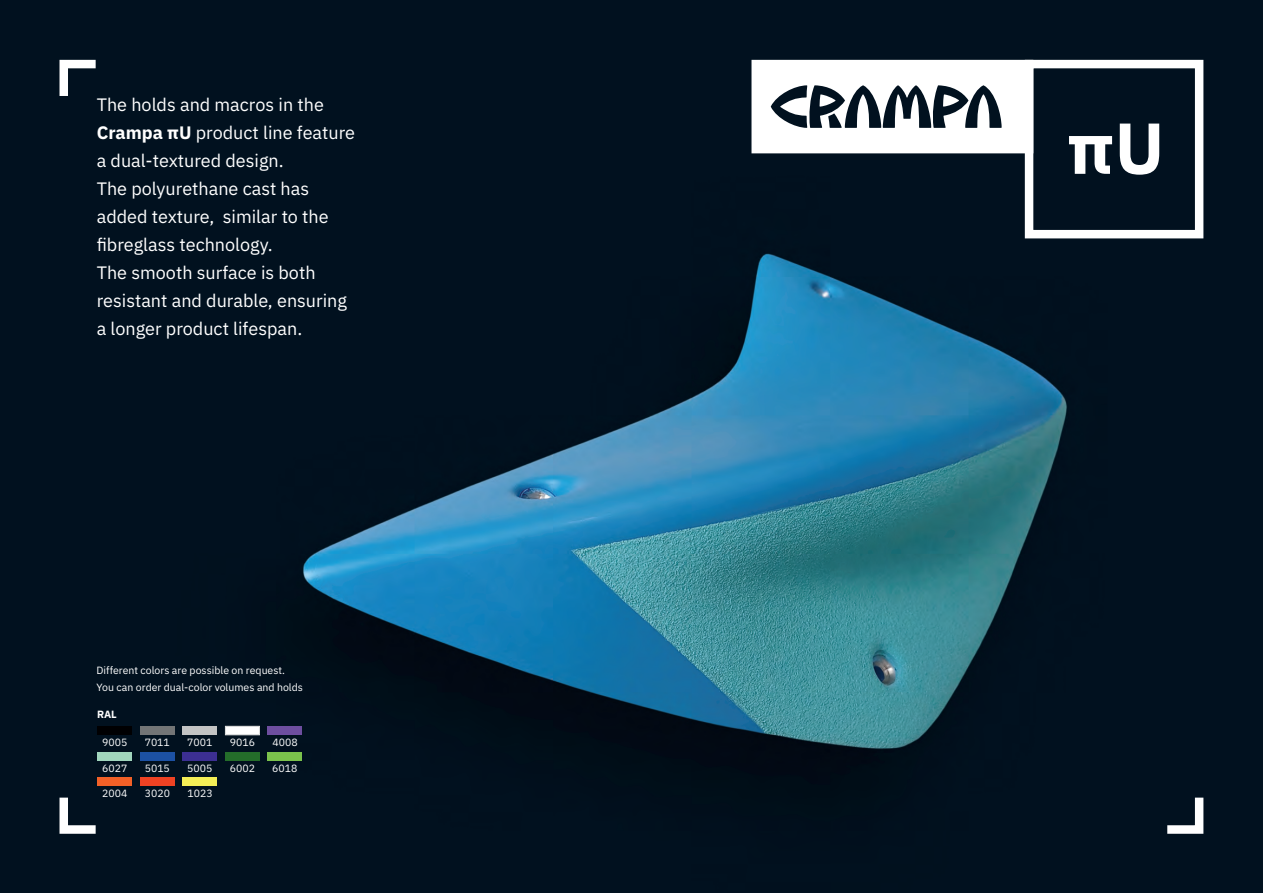
<style>
.page{position:relative;width:1263px;height:893px;background:#fff}
.page>*{position:absolute;margin:0;border:0;box-sizing:border-box;transform-origin:0 0}
.t1{font:700 72px "IBM Plex Sans";color:#fff}
.t2{font:18px/28px "IBM Plex Sans";color:#fff}
.t3{font:10.5px/16.4px "IBM Plex Sans";color:#fff}
.t4{font:700 10.5px "IBM Plex Sans";color:#fff}
.s1{font-weight:700}
</style>
<div class="page">
<img style="left:0;top:0;width:1263px;height:893px">
<div style="left:1025px;top:60px;width:178px;height:178px;background:#01111f;border:9px solid #fff"></div>
<div style="left:751px;top:60px;width:282px;height:93px;background:#fff"></div>
<svg style="left:771px;top:85px;width:231px;height:43px"></svg>
<div style="left:98px;top:726px;width:34px;height:9px;background:#000002"></div>
<div style="left:140px;top:726px;width:34px;height:9px;background:#737576"></div>
<div style="left:183px;top:726px;width:34px;height:9px;background:#c3c4c4"></div>
<div style="left:225px;top:726px;width:35px;height:9px;background:#fff;border:1px solid #e0e1e0"></div>
<div style="left:268px;top:726px;width:34px;height:9px;background:#6e4e9f"></div>
<div style="left:98px;top:752px;width:34px;height:8px;background:#a1d6bd"></div>
<div style="left:140px;top:752px;width:34px;height:8px;background:#1c51a3"></div>
<div style="left:183px;top:752px;width:34px;height:8px;background:#3c2f92"></div>
<div style="left:225px;top:752px;width:34px;height:8px;background:#246d2a"></div>
<div style="left:268px;top:752px;width:34px;height:8px;background:#7bc24c"></div>
<div style="left:98px;top:777px;width:34px;height:9px;background:#f26027"></div>
<div style="left:140px;top:777px;width:34px;height:9px;background:#ef4223"></div>
<div style="left:183px;top:777px;width:34px;height:9px;background:#f4ee56"></div>
<svg style="left:55px;top:56px;width:49px;height:48px"></svg>
<svg style="left:55px;top:789px;width:49px;height:49px"></svg>
<svg style="left:1159px;top:789px;width:49px;height:49px"></svg>
<p class="t2" style="left:97px;top:92px;width:260px">The holds and macros in the<br><span class="s1">Crampa πU</span> product line feature a dual-textured design.<br>The polyurethane cast has added texture, similar to the fibreglass technology.<br>The smooth surface is both resistant and durable, ensuring a longer product lifespan.</p>
<p class="t3" style="left:97px;top:663px;width:208px">Different colors are possible on request.<br>You can order dual-color volumes and holds</p>
<p class="t4" style="left:97px;top:710px;width:21px">RAL</p>
<p class="t3" style="left:102px;top:735px;width:27px">9005</p>
<p class="t3" style="left:145px;top:735px;width:27px">7011</p>
<p class="t3" style="left:187px;top:735px;width:27px">7001</p>
<p class="t3" style="left:230px;top:735px;width:27px">9016</p>
<p class="t3" style="left:272px;top:735px;width:27px">4008</p>
<p class="t3" style="left:102px;top:761px;width:27px">6027</p>
<p class="t3" style="left:145px;top:761px;width:27px">5015</p>
<p class="t3" style="left:187px;top:761px;width:27px">5005</p>
<p class="t3" style="left:230px;top:761px;width:27px">6002</p>
<p class="t3" style="left:272px;top:761px;width:27px">6018</p>
<p class="t3" style="left:102px;top:786px;width:27px">2004</p>
<p class="t3" style="left:145px;top:786px;width:27px">3020</p>
<p class="t3" style="left:187px;top:786px;width:27px">1023</p>
<h1 class="t1" style="left:1067px;top:118px;width:99px">πU</h1>
</div>
